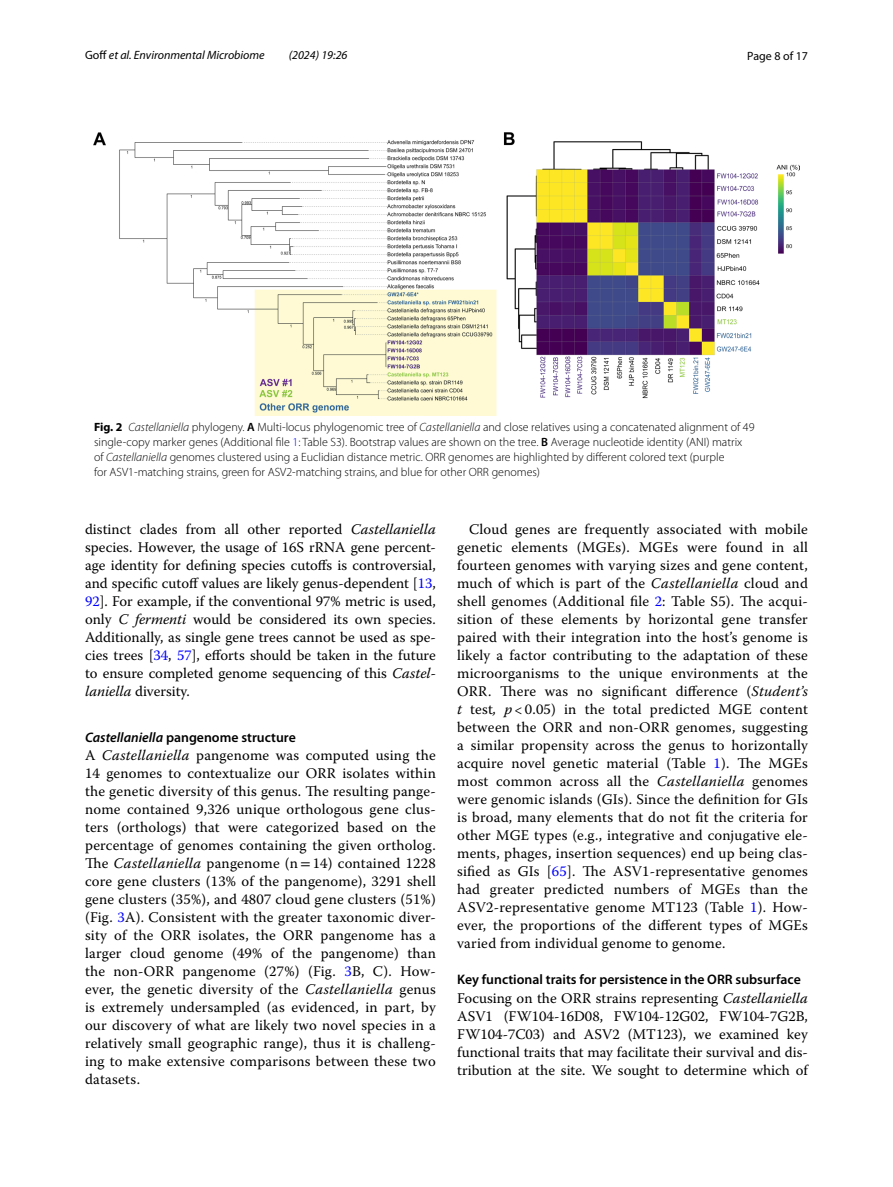
<style>
.page{position:relative;width:893px;height:1187px;background:#fff}
.page>*{position:absolute;margin:0;border:0;box-sizing:border-box;transform-origin:0 0}
.t1{font:14.7px/18px "Warnock Pro";letter-spacing:.005em;color:#000;text-align:justify}
.t2{font:600 13.8px "Myriad Pro";color:#000}
.t3{font:300 12px/15px "Myriad Pro";color:#000}
.t4{font:italic 12px "Myriad Pro";color:#000}
.t5{font:12px "Myriad Pro";color:#000}
.s1{font-style:normal}
.s2{font-weight:700}
.s3{font-style:italic}
.s4{font-weight:600}
.s5{color:#00f}
.s6{font-family:"STIX"}
</style>
<div class="page">
<img style="left:94px;top:133px;width:705px;height:282px">
<p class="t4" style="left:85px;top:48px;width:181px"><span class="s1">Goff</span> et al. Environmental Microbiome</p>
<p class="t4" style="left:289px;top:48px;width:60px">(2024) 19:26</p>
<p class="t5" style="left:747px;top:48px;width:62px">Page 8 of 17</p>
<p class="t3" style="left:94px;top:419px;width:662px"><span class="s2">Fig. 2</span> <span class="s3">Castellaniella</span> phylogeny. <span class="s4">A</span> Multi-locus phylogenomic tree of <span class="s3">Castellaniella</span> and close relatives using a concatenated alignment of 49 single-copy marker genes (Additional file <span class="s5">1</span>: Table S3). Bootstrap values are shown on the tree. <span class="s4">B</span> Average nucleotide identity (ANI) matrix of <span class="s3">Castellaniella</span> genomes clustered using a Euclidian distance metric. ORR genomes are highlighted by different colored text (purple<br>for ASV1-matching strains, green for ASV2-matching strains, and blue for other ORR genomes)</p>
<p class="t1" style="left:85px;top:520px;width:352px">distinct clades from all other reported <span class="s3">Castellaniella </span>species. However, the usage of 16S rRNA gene percent&shy;age identity for defining species cutoffs is controversial, and specific cutoff values are likely genus-dependent [<span class="s5">13</span>, <span class="s5">92</span>]. For example, if the conventional 97% metric is used, only <span class="s3">C fermenti</span> would be considered its own species.<br>Additionally, as single gene trees cannot be used as spe&shy;cies trees [<span class="s5">34</span>, <span class="s5">57</span>], efforts should be taken in the future to ensure completed genome sequencing of this <span class="s3">Castel&shy;laniella</span> diversity.</p>
<p class="t2" style="left:85px;top:728px;width:212px"><span class="s3">Castellaniella</span> pangenome structure</p>
<p class="t1" style="left:85px;top:745px;width:352px">A <span class="s3">Castellaniella</span> pangenome was computed using the 14 genomes to contextualize our ORR isolates within the genetic diversity of this genus. The resulting pange&shy;nome contained 9,326 unique orthologous gene clus&shy;ters (orthologs) that were categorized based on the percentage of genomes containing the given ortholog.<br>The <span class="s3">Castellaniella</span> pangenome (n<span class="s6">=</span>14) contained 1228 core gene clusters (13% of the pangenome), 3291 shell gene clusters (35%), and 4807 cloud gene clusters (51%) (Fig. <span class="s5">3</span>A). Consistent with the greater taxonomic diver&shy;sity of the ORR isolates, the ORR pangenome has a larger cloud genome (49% of the pangenome) than the non-ORR pangenome (27%) (Fig. <span class="s5">3</span>B, C). How&shy;ever, the genetic diversity of the <span class="s3">Castellaniella</span> genus is extremely undersampled (as evidenced, in part, by our discovery of what are likely two novel species in a relatively small geographic range), thus it is challeng&shy;ing to make extensive comparisons between these two datasets.</p>
<p class="t1" style="left:457px;top:520px;width:352px;text-indent:12px">Cloud genes are frequently associated with mobile genetic elements (MGEs). MGEs were found in all fourteen genomes with varying sizes and gene content, much of which is part of the <span class="s3">Castellaniella</span> cloud and shell genomes (Additional file <span class="s5">2</span>: Table S5). The acqui&shy;sition of these elements by horizontal gene transfer paired with their integration into the host’s genome is likely a factor contributing to the adaptation of these microorganisms to the unique environments at the ORR. There was no significant difference (<span class="s3">Student’s t</span> test<span class="s3">, p</span> &lt; 0.05) in the total predicted MGE content between the ORR and non-ORR genomes, suggesting a similar propensity across the genus to horizontally acquire novel genetic material (Table <span class="s5">1</span>). The MGEs most common across all the <span class="s3">Castellaniella</span> genomes were genomic islands (GIs). Since the definition for GIs is broad, many elements that do not fit the criteria for other MGE types (e.g., integrative and conjugative ele&shy;ments, phages, insertion sequences) end up being clas&shy;sified as GIs [<span class="s5">65</span>]. The ASV1-representative genomes had greater predicted numbers of MGEs than the ASV2-representative genome MT123 (Table <span class="s5">1</span>). How&shy;ever, the proportions of the different types of MGEs varied from individual genome to genome.</p>
<p class="t2" style="left:457px;top:970px;width:345px">Key functional traits for persistence in the ORR subsurface</p>
<p class="t1" style="left:457px;top:988px;width:352px">Focusing on the ORR strains representing <span class="s3">Castellaniella </span>ASV1 (FW104-16D08, FW104-12G02, FW104-7G2B, FW104-7C03) and ASV2 (MT123), we examined key functional traits that may facilitate their survival and dis&shy;tribution at the site. We sought to determine which of</p>
</div>
